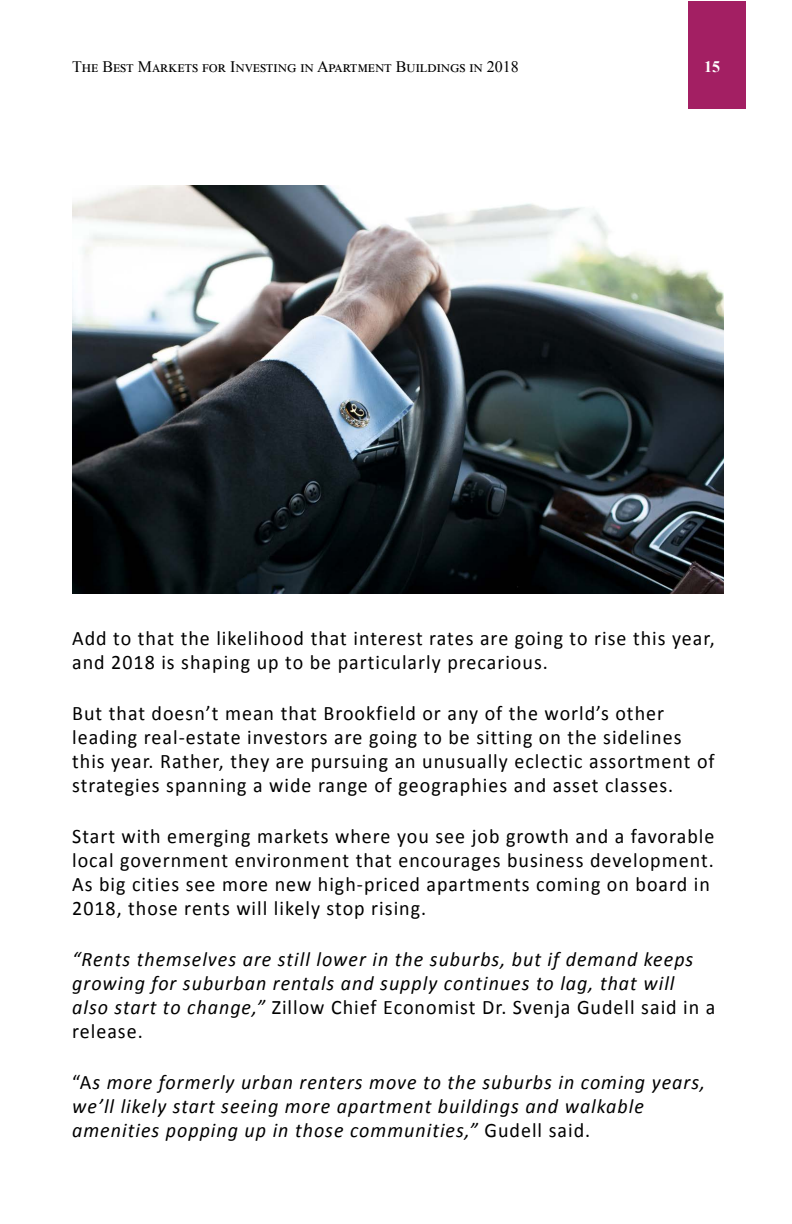
<style>
.page{position:relative;width:792px;height:1224px;background:#fff}
.page>*{position:absolute;margin:0;border:0;box-sizing:border-box;transform-origin:0 0}
.t1{font:20.6px/24px "Calibri";letter-spacing:.05em;color:#000}
.t2{font:italic 20.6px/24px "Calibri";letter-spacing:.05em;color:#000}
.t3{font:16px "Times New Roman";color:#000}
.t4{font:700 16px "Times New Roman";color:#fff}
.s1{font-style:normal}
</style>
<div class="page">
<div style="left:689px;top:1px;width:57px;height:107px;background:#a31f63"></div>
<img style="left:72px;top:186px;width:651px;height:408px">
<p class="t3" style="left:72px;top:55px;width:448px">The Best Markets for Investing in Apartment Buildings in 2018</p>
<p class="t4" style="left:704px;top:55px;width:17px">15</p>
<p class="t1" style="left:72px;top:626px;width:644px">Add to that the likelihood that interest rates are going to rise this year, and 2018 is shaping up to be particularly precarious.</p>
<p class="t1" style="left:72px;top:701px;width:644px">But that doesn’t mean that Brookfield or any of the world’s other leading real-estate investors are going to be sitting on the sidelines this year. Rather, they are pursuing an unusually eclectic assortment of strategies spanning a wide range of geographies and asset classes.</p>
<p class="t1" style="left:72px;top:824px;width:644px">Start with emerging markets where you see job growth and a favorable local government environment that encourages business development.<br>As big cities see more new high-priced apartments coming on board in 2018, those rents will likely stop rising.</p>
<p class="t2" style="left:72px;top:946px;width:645px">“Rents themselves are still lower in the suburbs, but if demand keeps growing for suburban rentals and supply continues to lag, that will also start to change,” <span class="s1">Zillow Chief Economist Dr. Svenja Gudell said in a release.</span></p>
<p class="t2" style="left:72px;top:1069px;width:634px"><span class="s1">“A</span>s more formerly urban renters move to the suburbs in coming years, we’ll likely start seeing more apartment buildings and walkable amenities popping up in those communities,” <span class="s1">Gudell said.</span></p>
</div>
